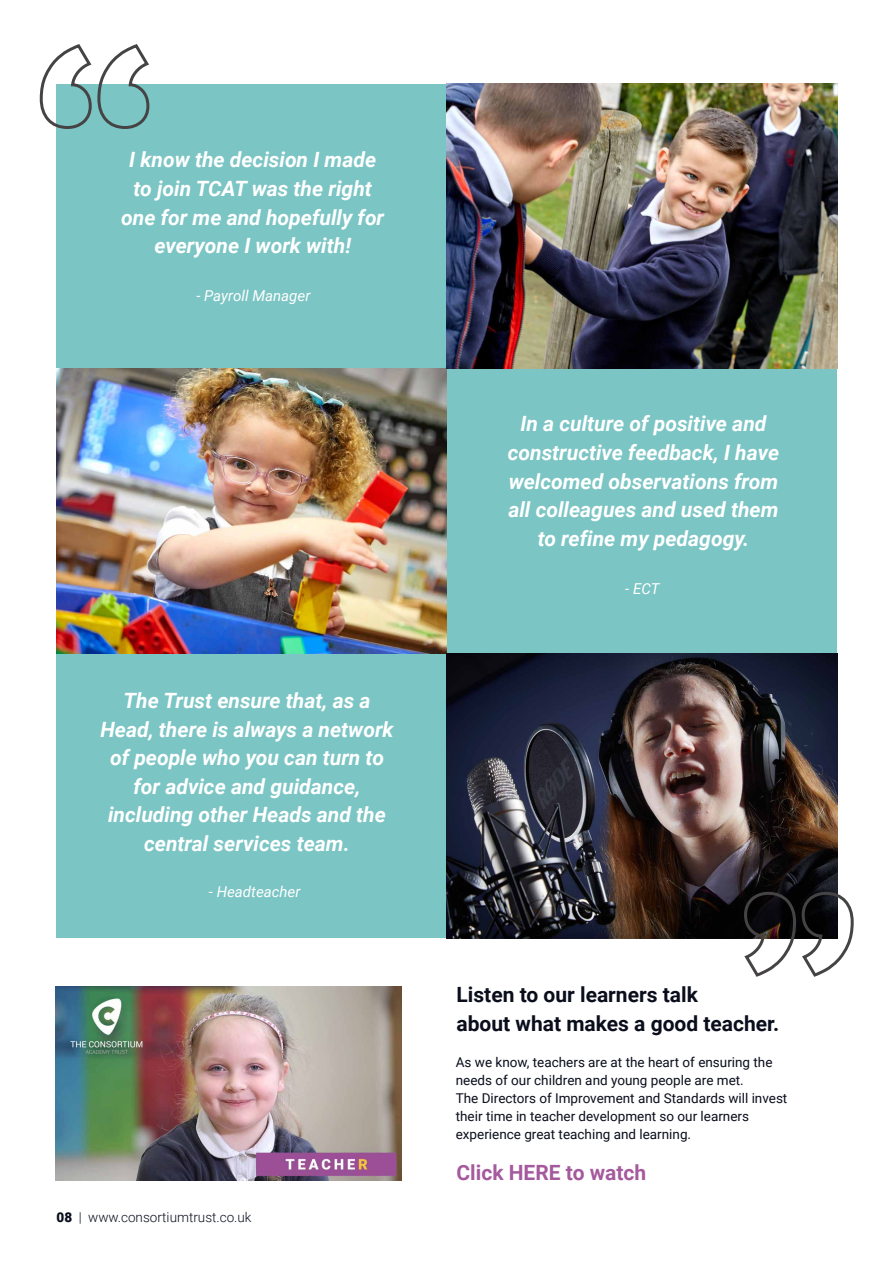
<style>
.page{position:relative;width:893px;height:1263px;background:#fff}
.page>*{position:absolute;margin:0;border:0;box-sizing:border-box;transform-origin:0 0}
.t1{font:italic 700 21px/28.5px "Roboto";color:#fff;text-align:center}
.t2{font:700 21px/28.5px "Roboto";color:#0a0e1c}
.t3{font:700 21px "Roboto";color:#a55a9e}
.t4{font:italic 15px "Roboto";color:#fff}
.t5{font:13.5px/18px "Roboto";color:#0a0e1c}
.t6{font:300 13.5px "Roboto";color:#0a0e1c}
.s1{font-weight:900}
</style>
<div class="page">
<div style="left:56px;top:84px;width:391px;height:285px;background:#7bc5c4"></div>
<div style="left:56px;top:653px;width:391px;height:285px;background:#7bc5c4"></div>
<div style="left:447px;top:369px;width:390px;height:284px;background:#7bc5c4"></div>
<img style="left:56px;top:368px;width:391px;height:285px">
<img style="left:447px;top:84px;width:390px;height:285px">
<img style="left:447px;top:653px;width:390px;height:285px">
<img style="left:56px;top:986px;width:346px;height:195px">
<svg style="left:39px;top:44px;width:111px;height:85px"></svg>
<svg style="left:742px;top:890px;width:112px;height:87px"></svg>
<p class="t1" style="left:121px;top:145px;width:264px">I know the decision I made to join TCAT was the right one for me and hopefully for everyone I work with!</p>
<p class="t4" style="left:196px;top:285px;width:116px">- Payroll Manager</p>
<p class="t1" style="left:100px;top:685px;width:295px">The Trust ensure that, as a<br>Head, there is always a network of people who you can turn to for advice and guidance, including other Heads and the central services team.</p>
<p class="t4" style="left:209px;top:881px;width:93px">- Headteacher</p>
<p class="t6" style="left:57px;top:1208px;width:196px"><span class="s1">08</span> | www.consortiumtrust.co.uk</p>
<p class="t1" style="left:508px;top:409px;width:273px">In a culture of positive and constructive feedback, I have welcomed observations from all colleagues and used them to refine my pedagogy.</p>
<p class="t4" style="left:625px;top:578px;width:36px">- ECT</p>
<p class="t2" style="left:457px;top:979px;width:324px">Listen to our learners talk<br>about what makes a good teacher.</p>
<p class="t5" style="left:456px;top:1053px;width:333px">As we know, teachers are at the heart of ensuring the needs of our children and young people are met.<br>The Directors of Improvement and Standards will invest their time in teacher development so our learners experience great teaching and learning.</p>
<p class="t3" style="left:457px;top:1158px;width:191px">Click HERE to watch</p>
</div>
